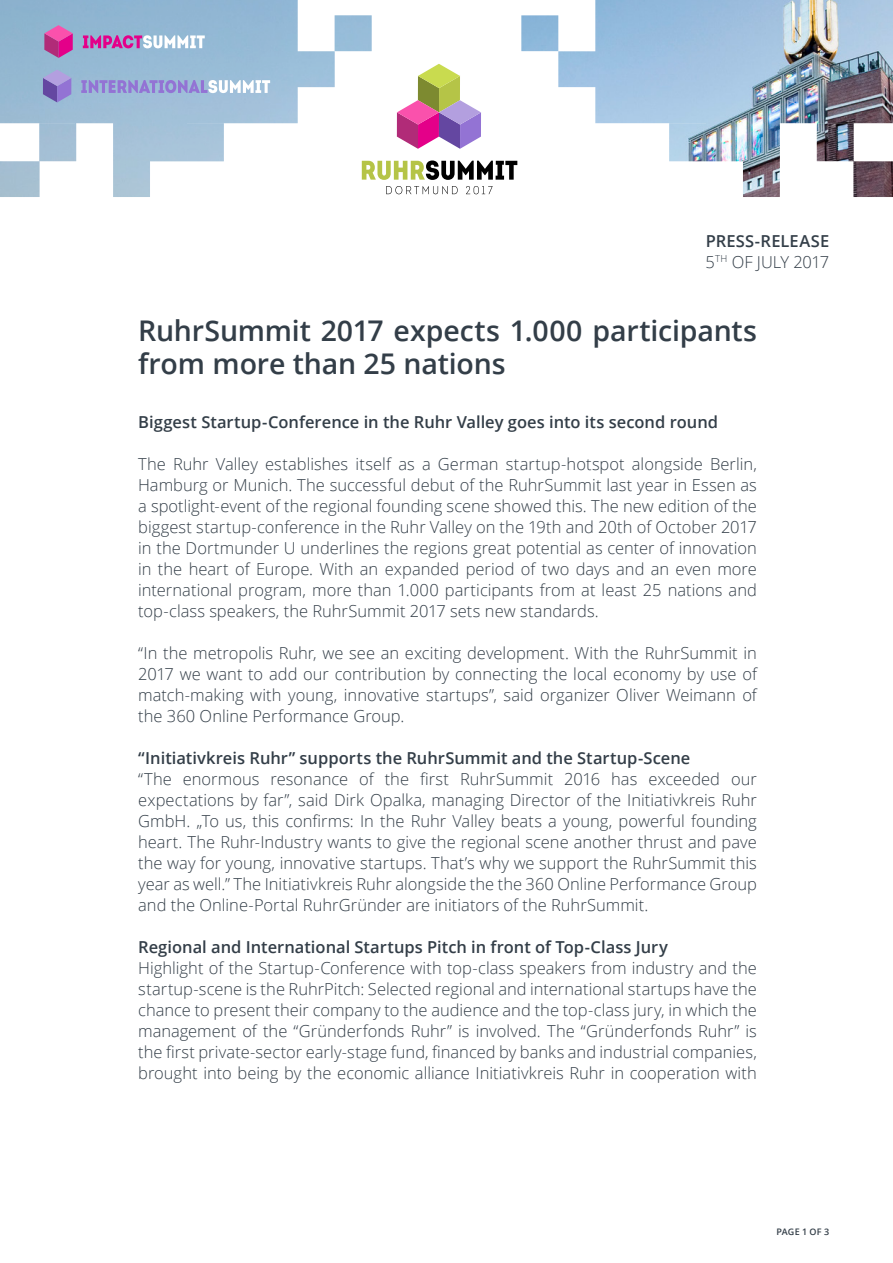
<style>
.page{position:relative;width:893px;height:1263px;background:#fff}
.page>*{position:absolute;margin:0;border:0;box-sizing:border-box;transform-origin:0 0}
.t1{font:600 28.5px/33px "Open Sans";letter-spacing:-.005em;color:#333e48}
.t2{font:300 16.5px/21px "Open Sans";color:#333e48;text-align:justify}
.t3{font:600 16.5px/21px "Open Sans";color:#333e48}
.t4{font:600 9px "Open Sans";letter-spacing:.02em;color:#333e48}
.s1{font-weight:300}
</style>
<div class="page">
<img style="left:372px;top:0;width:521px;height:197px">
<svg style="left:0;top:0;width:372px;height:197px"></svg>
<svg style="left:83px;top:35px;width:122px;height:13px"></svg>
<svg style="left:44px;top:25px;width:29px;height:33px"></svg>
<svg style="left:81px;top:80px;width:189px;height:13px;background:#aaaddd"></svg>
<svg style="left:43px;top:70px;width:28px;height:32px"></svg>
<p class="t3" style="left:706px;top:230px;width:125px">PRESS-RELEASE<br><span class="s1">5</span><sup>TH</sup> <span class="s1">OF JULY 2017</span></p>
<h1 class="t1" style="left:138px;top:313px;width:620px">RuhrSummit 2017 expects 1.000 participants from more than 25 nations</h1>
<p class="t3" style="left:138px;top:411px;width:581px">Biggest Startup-Conference in the Ruhr Valley goes into its second round</p>
<p class="t2" style="left:138px;top:453px;width:620px">The Ruhr Valley establishes itself as a German startup-hotspot alongside Berlin, Hamburg or Munich. The successful debut of the RuhrSummit last year in Essen as a spotlight-event of the regional founding scene showed this. The new edition of the biggest startup-conference in the Ruhr Valley on the 19th and 20th of October 2017 in the Dortmunder U underlines the regions great potential as center of innovation in the heart of Europe. With an expanded period of two days and an even more international program, more than 1.000 participants from at least 25 nations and top-class speakers, the RuhrSummit 2017 sets new standards.</p>
<p class="t2" style="left:138px;top:642px;width:620px">“In the metropolis Ruhr, we see an exciting development. With the RuhrSummit in 2017 we want to add our contribution by connecting the local economy by use of match-making with young, innovative startups”, said organizer Oliver Weimann of the 360 Online Performance Group.</p>
<p class="t3" style="left:138px;top:747px;width:554px">“Initiativkreis Ruhr” supports the RuhrSummit and the Startup-Scene</p>
<p class="t2" style="left:138px;top:768px;width:620px">“The enormous resonance of the first RuhrSummit 2016 has exceeded our expectations by far”, said Dirk Opalka, managing Director of the Initiativkreis Ruhr GmbH. „To us, this confirms: In the Ruhr Valley beats a young, powerful founding heart. The Ruhr-Industry wants to give the regional scene another thrust and pave the way for young, innovative startups. That’s why we support the RuhrSummit this year as well.” The Initiativkreis Ruhr alongside the the 360 Online Performance Group and the Online-Portal RuhrGründer are initiators of the RuhrSummit.</p>
<p class="t3" style="left:138px;top:936px;width:531px">Regional and International Startups Pitch in front of Top-Class Jury</p>
<p class="t2" style="left:138px;top:957px;width:620px">Highlight of the Startup-Conference with top-class speakers from industry and the startup-scene is the RuhrPitch: Selected regional and international startups have the chance to present their company to the audience and the top-class jury, in which the management of the “Gründerfonds Ruhr” is involved. The “Gründerfonds Ruhr” is the first private-sector early-stage fund, financed by banks and industrial companies, brought into being by the economic alliance Initiativkreis Ruhr in cooperation with</p>
<p class="t4" style="left:776px;top:1225px;width:54px">PAGE 1 OF 3</p>
</div>
